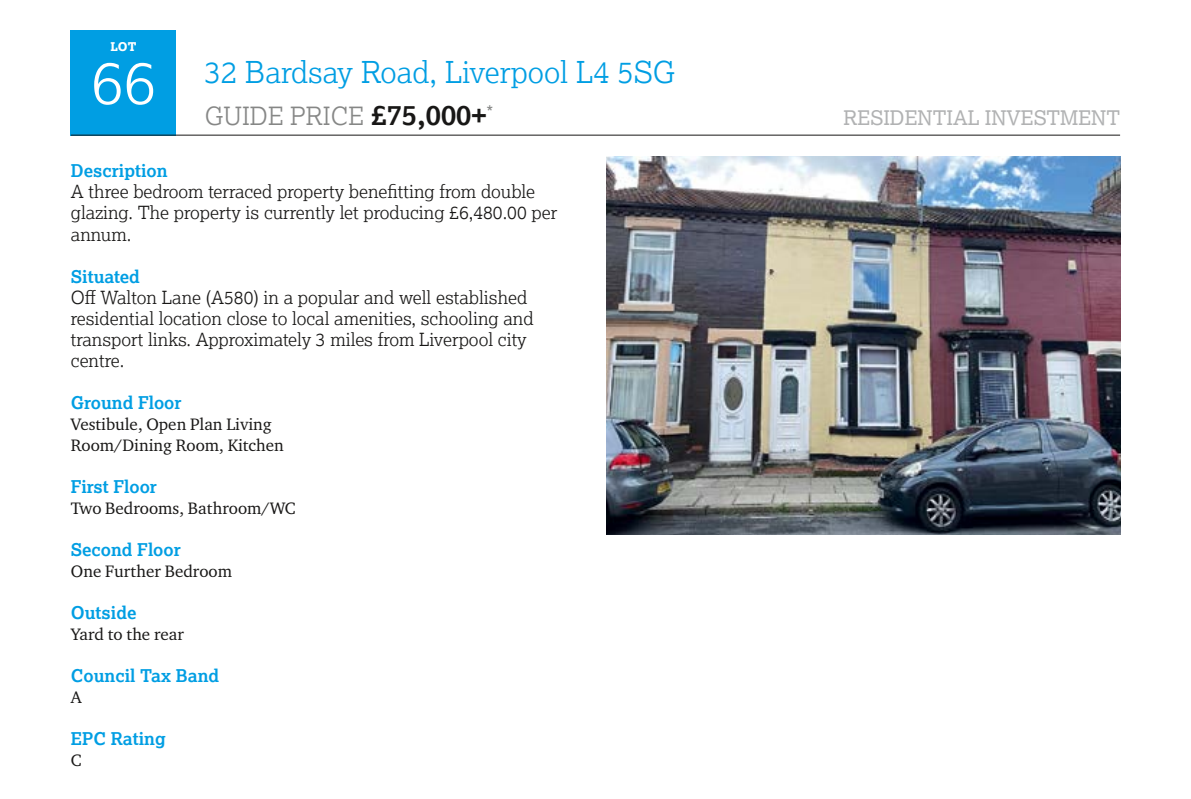
<style>
.page{position:relative;width:1191px;height:799px;background:#fff}
.page>*{position:absolute;margin:0;border:0;box-sizing:border-box;transform-origin:0 0}
.t1{font:300 60px "Lexia";color:#fff}
.t2{font:300 30px "Lexia";color:#009ee3}
.t3{font:300 25px "Lexia";color:#868786}
.t4{font:20px "Lexia";color:#b1b2b3}
.t5{font:300 18px/21px "Lexia";color:#181716}
.t6{font:700 17.6px "Lexia";color:#009ee3}
.t7{font:17px/21px "Charter ITC Pro";color:#181716}
.t8{font:800 12px "Lexia";color:#fff}
.s1{font-weight:700;font-size:28px;color:#181716}
</style>
<div class="page">
<div style="left:71px;top:30px;width:105px;height:105px;background:#009ee3"></div>
<hr style="left:71px;top:135px;width:1049px;height:1px;background:#181716">
<img style="left:607px;top:156px;width:513px;height:378px">
<p class="t8" style="left:110px;top:39px;width:28px">LOT</p>
<h1 class="t1" style="left:91px;top:44px;width:67px">66</h1>
<h2 class="t2" style="left:205px;top:53px;width:472px">32 Bardsay Road, Liverpool L4 5SG</h2>
<h3 class="t3" style="left:205px;top:100px;width:290px">GUIDE PRICE <span class="s1">£75,000+</span><sup>*</sup></h3>
<p class="t4" style="left:843px;top:105px;width:278px">RESIDENTIAL INVESTMENT</p>
<p class="t6" style="left:71px;top:160px;width:98px">Description</p>
<p class="t5" style="left:71px;top:181px;width:488px">A three bedroom terraced property benefitting from double glazing. The property is currently let producing £6,480.00 per annum.</p>
<p class="t6" style="left:71px;top:265px;width:71px">Situated</p>
<p class="t5" style="left:71px;top:286px;width:464px">Off Walton Lane (A580) in a popular and well established residential location close to local amenities, schooling and transport links. Approximately 3 miles from Liverpool city centre.</p>
<p class="t6" style="left:71px;top:391px;width:112px">Ground Floor</p>
<p class="t7" style="left:71px;top:413px;width:214px">Vestibule, Open Plan Living<br>Room/Dining Room, Kitchen</p>
<p class="t6" style="left:71px;top:475px;width:88px">First Floor</p>
<p class="t7" style="left:71px;top:497px;width:226px">Two Bedrooms, Bathroom/WC</p>
<p class="t6" style="left:71px;top:538px;width:111px">Second Floor</p>
<p class="t7" style="left:71px;top:560px;width:163px">One Further Bedroom</p>
<p class="t6" style="left:71px;top:601px;width:67px">Outside</p>
<p class="t7" style="left:71px;top:623px;width:115px">Yard to the rear</p>
<p class="t6" style="left:71px;top:664px;width:150px">Council Tax Band</p>
<p class="t7" style="left:71px;top:686px;width:12px">A</p>
<p class="t6" style="left:71px;top:727px;width:96px">EPC Rating</p>
<p class="t7" style="left:71px;top:749px;width:12px">C</p>
</div>
